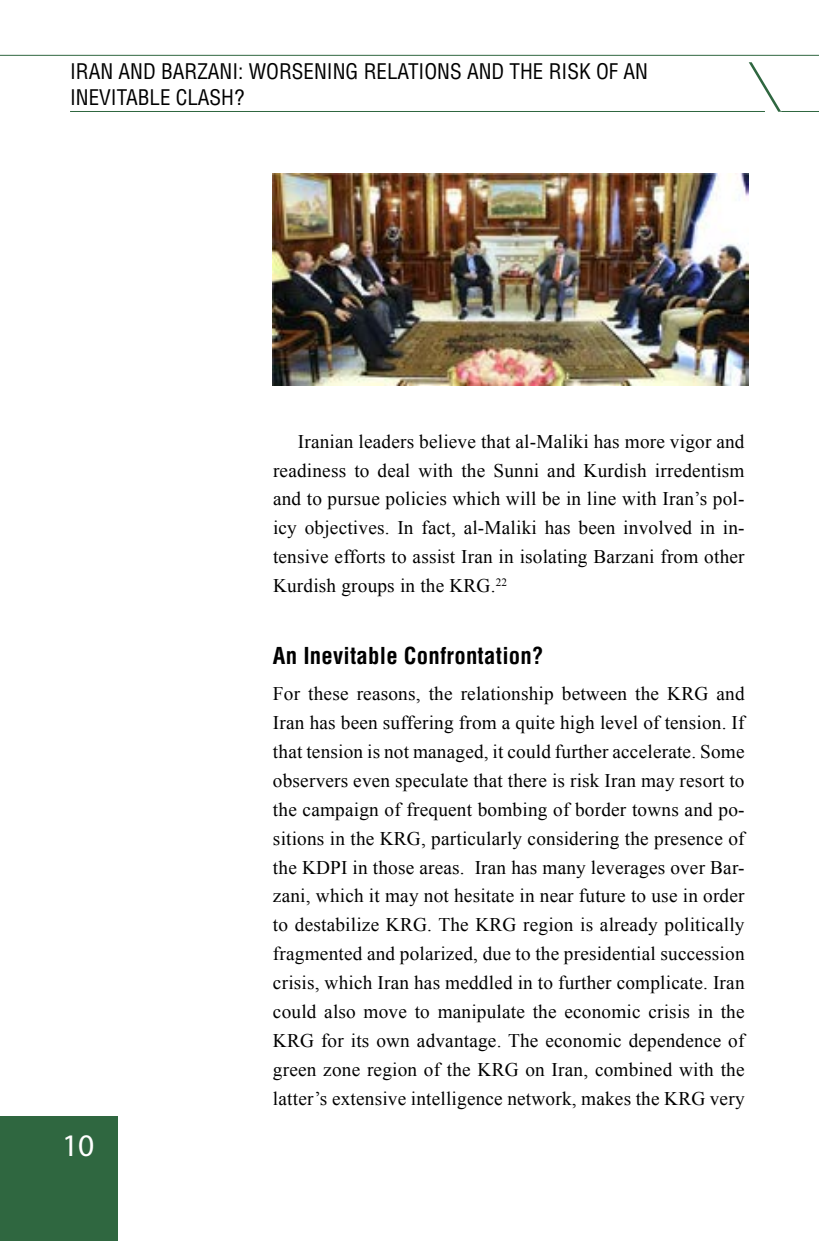
<style>
.page{position:relative;width:819px;height:1241px;background:#fff}
.page>*{position:absolute;margin:0;border:0;box-sizing:border-box;transform-origin:0 0}
.t1{font:31.5px "Myriad Pro";color:#fff}
.t2{font:700 condensed 22.75px "Helvetica LT Std";letter-spacing:.01em;color:#000}
.t3{font:condensed 21px/25.2px "Helvetica LT Std";color:#000}
.t4{font:19.25px/28.9px "Times New Roman";letter-spacing:.01em;color:#000;text-align:justify}
</style>
<div class="page">
<hr style="left:781px;top:111px;width:38px;height:1px;background:#2f6740">
<hr style="left:0;top:55px;width:819px;height:1px;background:#2f6740">
<svg style="left:748px;top:62px;width:33px;height:50px"></svg>
<hr style="left:70px;top:111px;width:695px;height:1px;background:#2f6740">
<div style="left:0;top:1116px;width:117px;height:124px;background:#2f6740"></div>
<img style="left:273px;top:174px;width:475px;height:212px">
<p class="t3" style="left:70px;top:59px;width:579px">IRAN AND BARZANI: WORSENING RELATIONS AND THE RISK OF AN<br>INEVITABLE CLASH?</p>
<p class="t4" style="left:273px;top:426px;width:473px;text-indent:25px">Iranian leaders believe that al-Maliki has more vigor and readiness to deal with the Sunni and Kurdish irredentism and to pursue policies which will be in line with Iran’s pol&shy;icy objectives. In fact, al-Maliki has been involved in in&shy;tensive efforts to assist Iran in isolating Barzani from other Kurdish groups in the KRG.<sup>22</sup></p>
<h1 class="t1" style="left:62px;top:1125px;width:34px">10</h1>
<p class="t2" style="left:273px;top:641px;width:272px">An Inevitable Confrontation?</p>
<p class="t4" style="left:273px;top:678px;width:473px">For these reasons, the relationship between the KRG and Iran has been suffering from a quite high level of tension. If that tension is not managed, it could further accelerate. Some observers even speculate that there is risk Iran may resort to the campaign of frequent bombing of border towns and po&shy;sitions in the KRG, particularly considering the presence of the KDPI in those areas. Iran has many leverages over Bar&shy;zani, which it may not hesitate in near future to use in order to destabilize KRG. The KRG region is already politically fragmented and polarized, due to the presidential succession crisis, which Iran has meddled in to further complicate. Iran could also move to manipulate the economic crisis in the KRG for its own advantage. The economic dependence of green zone region of the KRG on Iran, combined with the latter’s extensive intelligence network, makes the KRG very</p>
</div>
